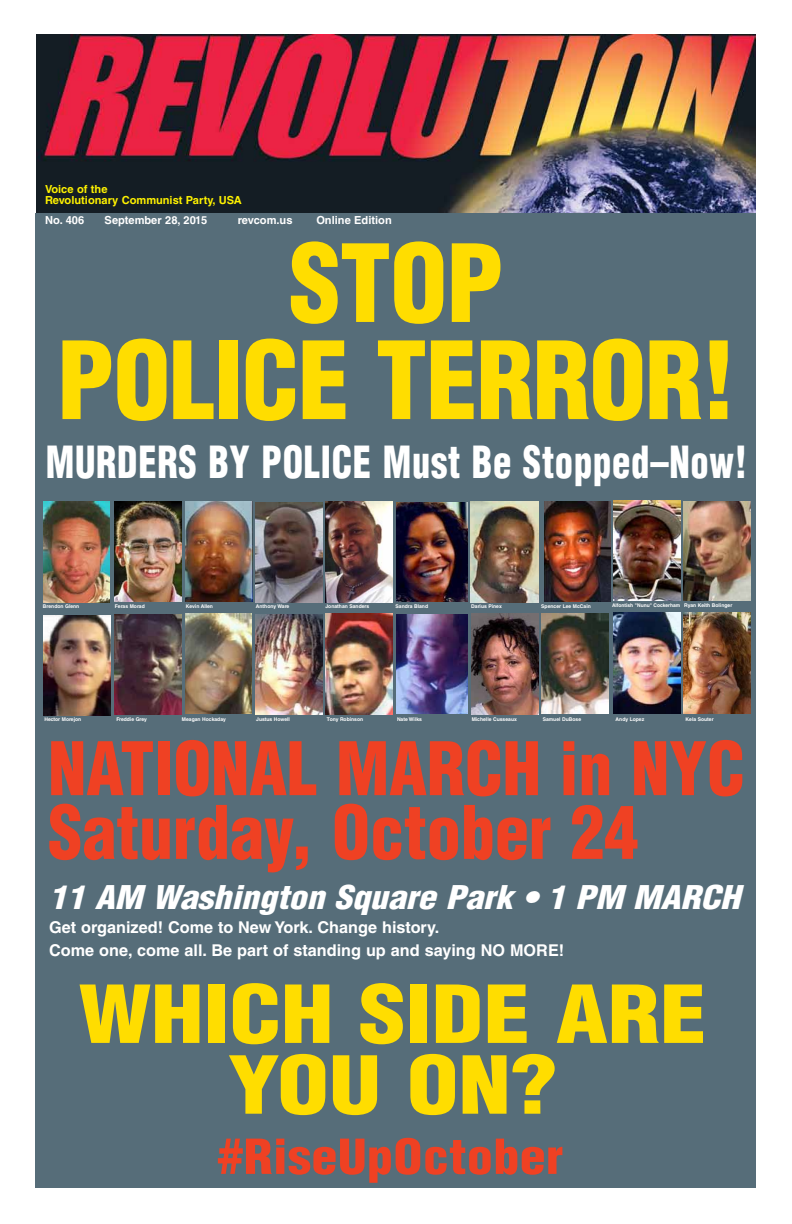
<style>
.page{position:relative;width:792px;height:1224px;background:#fff}
.page>*{position:absolute;margin:0;border:0;box-sizing:border-box;transform-origin:0 0}
.t1{font:900 condensed 104.8px/97.1px "Helvetica LT Std";letter-spacing:-.01em;color:#fd0;text-align:center}
.t2{font:900 condensed 77.9px/70.8px "Helvetica LT Std";color:#fd0;text-align:center;scale:1.2 1}
.t3{font:900 condensed 71.9px/63.7px "Helvetica LT Std";color:#ef4123;scale:.95 1}
.t4{font:900 condensed 47px "Helvetica LT Std";letter-spacing:.01em;color:#ef4123;scale:1.1 1}
.t5{font:900 condensed 43.2px "Helvetica LT Std";letter-spacing:.02em;color:#fff;scale:.85 1}
.t6{font:italic 900 condensed 31.9px "Helvetica LT Std";color:#fff;scale:1.12 1}
.t7{font:700 16.2px/23px "Helvetica LT Std";color:#fff}
.t8{font:700 11.1px "Helvetica LT Std";color:#fff}
.t9{font:700 11.1px/11px "Helvetica LT Std";color:#fff200}
.t10{font:700 5px "Helvetica LT Std";color:#fff}
.s1{font-style:inherit}
</style>
<div class="page">
<img style="left:36px;top:34px;width:720px;height:179px">
<div style="left:36px;top:213px;width:720px;height:975px;background:#566d79"></div>
<img style="left:397px;top:614px;width:71px;height:100px">
<img style="left:471px;top:614px;width:67px;height:100px">
<img style="left:43px;top:615px;width:67px;height:100px">
<img style="left:542px;top:613px;width:67px;height:101px">
<img style="left:115px;top:614px;width:67px;height:100px">
<img style="left:614px;top:613px;width:67px;height:100px">
<img style="left:185px;top:614px;width:67px;height:100px">
<img style="left:684px;top:613px;width:67px;height:100px">
<img style="left:256px;top:614px;width:67px;height:100px">
<img style="left:326px;top:614px;width:67px;height:100px">
<img style="left:396px;top:502px;width:71px;height:100px">
<img style="left:471px;top:501px;width:67px;height:101px">
<img style="left:43px;top:502px;width:67px;height:100px">
<img style="left:545px;top:502px;width:65px;height:100px">
<img style="left:115px;top:502px;width:66px;height:100px">
<img style="left:614px;top:501px;width:66px;height:100px">
<img style="left:185px;top:502px;width:67px;height:100px">
<img style="left:683px;top:501px;width:67px;height:100px">
<img style="left:255px;top:502px;width:67px;height:100px">
<img style="left:325px;top:502px;width:67px;height:100px">
<h3 class="t9" style="left:45px;top:183px;width:198px">Voice of the<br>Revolutionary Communist Party, USA</h3>
<h3 class="t8" style="left:45px;top:213px;width:41px">No. 406</h3>
<h3 class="t8" style="left:105px;top:213px;width:104px">September 28, 2015</h3>
<h3 class="t8" style="left:238px;top:213px;width:56px">revcom.us</h3>
<h3 class="t8" style="left:316px;top:213px;width:77px">Online Edition</h3>
<h1 class="t1" style="left:57px;top:234px;width:680px">STOP<br>POLICE TERROR!</h1>
<h3 class="t5" style="left:46px;top:435px;width:827px">MURDERS BY POLICE Must Be Stopped–Now!</h3>
<p class="t10" style="left:43px;top:603px;width:38px">Brendon Glenn</p>
<p class="t10" style="left:115px;top:603px;width:31px">Feras Morad</p>
<p class="t10" style="left:186px;top:603px;width:29px">Kevin Allen</p>
<p class="t10" style="left:256px;top:603px;width:35px">Anthony Ware</p>
<p class="t10" style="left:326px;top:603px;width:45px">Jonathan Sanders</p>
<p class="t10" style="left:396px;top:603px;width:34px">Sandra Bland</p>
<p class="t10" style="left:44px;top:716px;width:38px">Hector Morejon</p>
<p class="t10" style="left:116px;top:716px;width:32px">Freddie Grey</p>
<p class="t10" style="left:182px;top:716px;width:45px">Meagan Hockaday</p>
<p class="t10" style="left:256px;top:716px;width:35px">Justus Howell</p>
<p class="t10" style="left:327px;top:716px;width:38px">Tony Robinson</p>
<p class="t10" style="left:397px;top:716px;width:27px">Nate Wilks</p>
<p class="t10" style="left:471px;top:603px;width:32px">Darius Pinex</p>
<p class="t10" style="left:541px;top:603px;width:51px">Spencer Lee McCain</p>
<p class="t10" style="left:684px;top:602px;width:50px">Ryan Keith Bolinger</p>
<p class="t10" style="left:612px;top:603px;width:70px">Alfontish "Nunu" Cockerham</p>
<p class="t10" style="left:472px;top:716px;width:47px">Michelle Cusseaux</p>
<p class="t10" style="left:543px;top:716px;width:40px">Samuel DuBose</p>
<p class="t10" style="left:616px;top:716px;width:30px">Andy Lopez</p>
<p class="t10" style="left:686px;top:716px;width:29px">Kela Souter</p>
<h3 class="t3" style="left:48px;top:736px;width:735px">NATIONAL MARCH in NYC<br>Saturday, October 24</h3>
<h3 class="t6" style="left:49px;top:878px;width:618px">11 <span class="s1">AM</span> Washington Square Park • 1 PM MARCH</h3>
<h3 class="t7" style="left:49px;top:915px;width:517px">Get organized! Come to New York. Change history.<br>Come one, come all. Be part of standing up and saying NO MORE!</h3>
<h2 class="t2" style="left:79px;top:978px;width:525px">WHICH SIDE ARE<br>YOU ON?</h2>
<h3 class="t4" style="left:217px;top:1127px;width:316px">#RiseUpOctober</h3>
</div>
